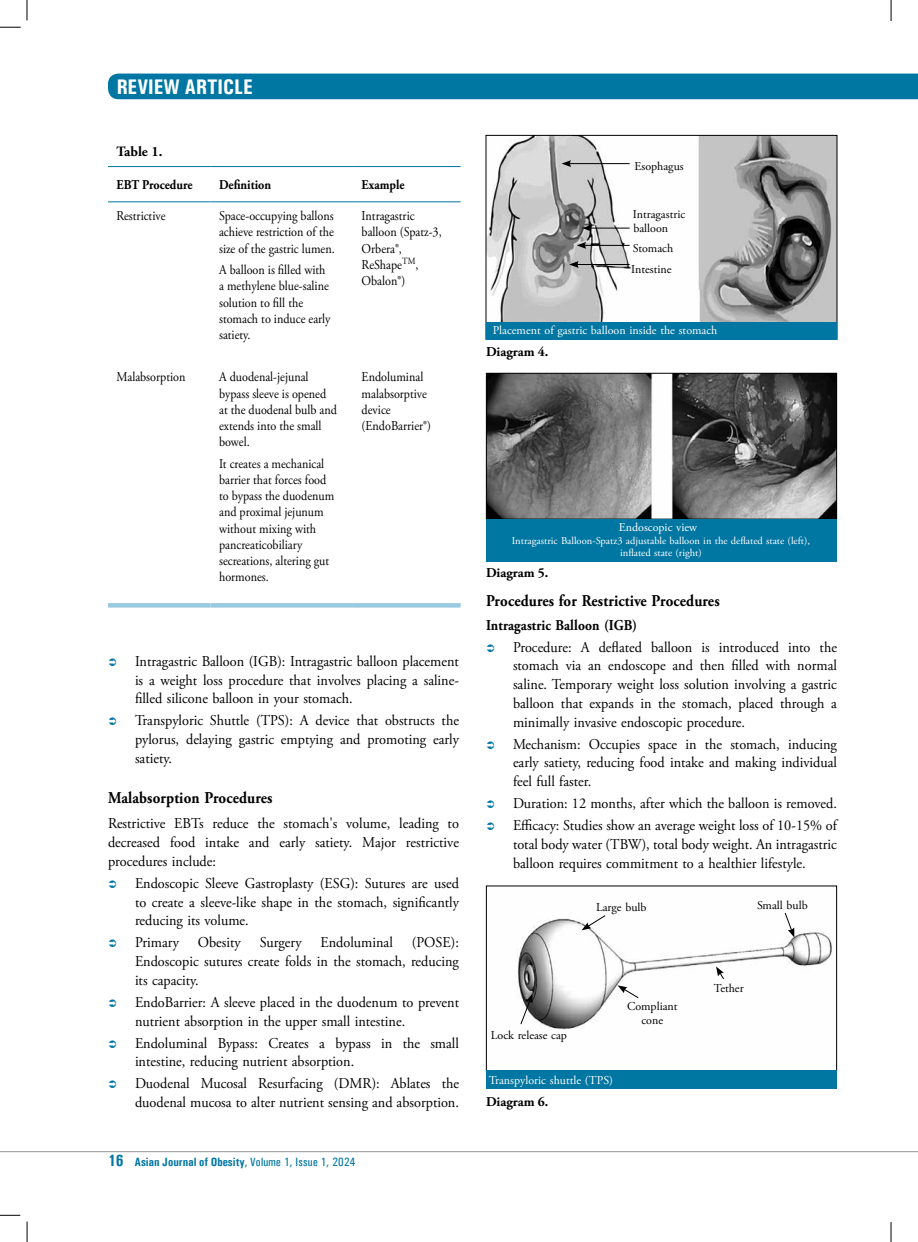
<style>
.page{position:relative;width:918px;height:1242px;background:#fff}
.page>*{position:absolute;margin:0;border:0;box-sizing:border-box;transform-origin:0 0}
.t1{font:700 condensed 21.15px "Univers";color:#fff}
.t2{font:700 16.5px "Adobe Garamond Pro";letter-spacing:.01em;color:#000;scale:.9 1}
.t3{font:15px/18.8px "Adobe Garamond Pro";color:#000;text-align:justify;scale:.95 1}
.t4{font:700 15px "Adobe Garamond Pro";letter-spacing:.01em;color:#000;scale:.9 1}
.t5{font:700 14.25px "Adobe Garamond Pro";color:#000}
.t6{font:13.5px/16.2px "Adobe Garamond Pro";color:#000;scale:.9 1}
.t7{font:700 13.5px "Adobe Garamond Pro";color:#000;scale:.9 1}
.t8{font:700 13.5px "Adobe Garamond Pro";color:#000}
.t9{font:12px/14.1px "Adobe Garamond Pro";color:#000}
.t10{font:12px "Adobe Garamond Pro";color:#fff}
.t11{font:700 condensed 12px "Univers";color:#0076a3}
.t12{font:10.5px/12px "Adobe Garamond Pro";color:#fff;text-align:center}
.s1{font-size:16.5px}
.s2{font-family:"Univers Condensed";font-weight:400;font-stretch:normal}
</style>
<div class="page">
<svg style="left:0;top:27px;width:21px;height:1px"></svg>
<svg style="left:27px;top:0;width:1px;height:20px"></svg>
<svg style="left:27px;top:1222px;width:1px;height:20px"></svg>
<svg style="left:0;top:1215px;width:20px;height:1px"></svg>
<svg style="left:891px;top:0;width:1px;height:21px"></svg>
<svg style="left:891px;top:1222px;width:1px;height:20px"></svg>
<div style="left:108px;top:74px;width:810px;height:25px;background:#0076a3"></div>
<hr style="left:0;top:1151px;width:918px;height:1px;background:#939598">
<hr style="left:108px;top:166px;width:103px;height:1px;background:#0076a3">
<hr style="left:211px;top:166px;width:142px;height:1px;background:#0076a3">
<hr style="left:353px;top:166px;width:108px;height:1px;background:#0076a3">
<hr style="left:108px;top:201px;width:103px;height:1px;background:#0076a3">
<hr style="left:211px;top:201px;width:142px;height:1px;background:#0076a3">
<hr style="left:353px;top:201px;width:108px;height:1px;background:#0076a3">
<div style="left:108px;top:603px;width:103px;height:5px;background:#99c9e0"></div>
<div style="left:211px;top:603px;width:142px;height:5px;background:#99c9e0"></div>
<div style="left:353px;top:603px;width:108px;height:5px;background:#99c9e0"></div>
<img style="left:488px;top:137px;width:347px;height:185px">
<div style="left:486px;top:135px;width:351px;height:205px;border:1px solid #000"></div>
<div style="left:486px;top:322px;width:351px;height:18px;background:#0076a3"></div>
<hr style="left:569px;top:163px;width:61px;height:1px;background:#000">
<svg style="left:562px;top:160px;width:9px;height:7px"></svg>
<hr style="left:589px;top:228px;width:41px;height:1px;background:#000">
<svg style="left:582px;top:225px;width:10px;height:7px"></svg>
<hr style="left:584px;top:245px;width:46px;height:1px;background:#000">
<svg style="left:577px;top:242px;width:9px;height:7px"></svg>
<hr style="left:576px;top:264px;width:54px;height:1px;background:#000">
<svg style="left:569px;top:261px;width:10px;height:7px"></svg>
<img style="left:488px;top:375px;width:347px;height:142px">
<div style="left:486px;top:373px;width:351px;height:146px;border:1px solid #000"></div>
<div style="left:486px;top:519px;width:351px;height:42px;background:#0076a3"></div>
<img style="left:518px;top:918px;width:314px;height:112px">
<div style="left:486px;top:886px;width:351px;height:186px;border:1px solid #000"></div>
<div style="left:486px;top:1071px;width:351px;height:18px;background:#0076a3"></div>
<svg style="left:582px;top:915px;width:24px;height:15px"></svg>
<svg style="left:784px;top:913px;width:10px;height:25px"></svg>
<svg style="left:520px;top:993px;width:13px;height:32px"></svg>
<svg style="left:618px;top:985px;width:21px;height:14px"></svg>
<svg style="left:716px;top:966px;width:9px;height:14px"></svg>
<h1 class="t1" style="left:117px;top:74px;width:138px">Review Article</h1>
<p class="t5" style="left:117px;top:144px;width:47px">Table 1.</p>
<p class="t7" style="left:117px;top:177px;width:86px">EBT Procedure</p>
<p class="t7" style="left:219px;top:177px;width:59px">Definition</p>
<p class="t7" style="left:362px;top:177px;width:49px">Example</p>
<p class="t6" style="left:116px;top:208px;width:56px">Restrictive</p>
<p class="t6" style="left:219px;top:208px;width:130px;text-align:justify">Space-occupying ballons achieve restriction of the size of the gastric lumen.</p>
<p class="t6" style="left:219px;top:262px;width:125px">A balloon is filled with a methylene blue-saline solution to fill the stomach to induce early satiety.</p>
<p class="t6" style="left:362px;top:208px;width:91px">Intragastric balloon (Spatz-3,<br>Orbera®,<br>ReShape<sup>TM</sup>,<br>Obalon®)</p>
<p class="t6" style="left:117px;top:369px;width:78px">Malabsorption</p>
<p class="t6" style="left:219px;top:369px;width:133px">A duodenal-jejunal bypass sleeve is opened at the duodenal bulb and extends into the small bowel.</p>
<p class="t6" style="left:219px;top:456px;width:130px">It creates a mechanical barrier that forces food to bypass the duodenum and proximal jejunum without mixing with pancreaticobiliary secreations, altering gut hormones.</p>
<p class="t6" style="left:362px;top:369px;width:79px">Endoluminal malabsorptive device (EndoBarrier®)</p>
<p class="t3" style="left:135px;top:652px;width:343px">Intragastric Balloon (IGB): Intragastric balloon placement is a weight loss procedure that involves placing a saline&shy;filled silicone balloon in your stomach.</p>
<p class="t3" style="left:135px;top:712px;width:343px">Transpyloric Shuttle (TPS): A device that obstructs the pylorus, delaying gastric emptying and promoting early satiety.</p>
<p class="t2" style="left:108px;top:788px;width:184px">Malabsorption Procedures</p>
<p class="t3" style="left:108px;top:815px;width:371px">Restrictive EBTs reduce the stomach's volume, leading to decreased food intake and early satiety. Major restrictive procedures include:</p>
<p class="t3" style="left:135px;top:874px;width:343px">Endoscopic Sleeve Gastroplasty (ESG): Sutures are used to create a sleeve-like shape in the stomach, significantly reducing its volume.</p>
<p class="t3" style="left:135px;top:934px;width:48px">Primary</p>
<p class="t3" style="left:198px;top:934px;width:47px">Obesity</p>
<p class="t3" style="left:260px;top:934px;width:46px">Surgery</p>
<p class="t3" style="left:321px;top:934px;width:78px">Endoluminal</p>
<p class="t3" style="left:135px;top:934px;width:343px;text-indent:277px">(POSE):<br>Endoscopic sutures create folds in the stomach, reducing its capacity.</p>
<p class="t3" style="left:135px;top:993px;width:343px">EndoBarrier: A sleeve placed in the duodenum to prevent nutrient absorption in the upper small intestine.</p>
<p class="t3" style="left:135px;top:1034px;width:343px">Endoluminal Bypass: Creates a bypass in the small intestine, reducing nutrient absorption.</p>
<p class="t3" style="left:135px;top:1075px;width:343px">Duodenal Mucosal Resurfacing (DMR): Ablates the duodenal mucosa to alter nutrient sensing and absorption.</p>
<p class="t11" style="left:108px;top:1155px;width:249px"><span class="s1">16</span> Asian Journal of Obesity<span class="s2">, Volume 1, Issue 1, 2024</span></p>
<p class="t9" style="left:634px;top:160px;width:51px">Esophagus</p>
<p class="t9" style="left:633px;top:208px;width:54px">Intragastric balloon</p>
<p class="t9" style="left:631px;top:238px;width:43px;line-height:20.9px">Stomach<br>Intestine</p>
<p class="t10" style="left:493px;top:323px;width:226px">Placement of gastric balloon inside the stomach</p>
<p class="t8" style="left:486px;top:344px;width:64px">Diagram 4.</p>
<p class="t10" style="left:619px;top:520px;width:80px">Endoscopic view</p>
<p class="t12" style="left:512px;top:535px;width:300px">Intragastric Balloon-Spatz3 adjustable balloon in the deflated state (left), inflated state (right)</p>
<p class="t8" style="left:486px;top:565px;width:64px">Diagram 5.</p>
<p class="t2" style="left:486px;top:591px;width:261px">Procedures for Restrictive Procedures</p>
<p class="t4" style="left:486px;top:616px;width:170px">Intragastric Balloon (IGB)</p>
<p class="t3" style="left:513px;top:638px;width:343px">Procedure: A deflated balloon is introduced into the stomach via an endoscope and then filled with normal saline. Temporary weight loss solution involving a gastric balloon that expands in the stomach, placed through a minimally invasive endoscopic procedure.</p>
<p class="t3" style="left:513px;top:735px;width:343px">Mechanism: Occupies space in the stomach, inducing early satiety, reducing food intake and making individual feel full faster.</p>
<p class="t3" style="left:513px;top:793px;width:343px;line-height:22px">Duration: 12 months, after which the balloon is removed.<br>Efficacy: Studies show an average weight loss of 10-15% of</p>
<p class="t3" style="left:513px;top:835px;width:343px">total body water (TBW), total body weight. An intragastric balloon requires commitment to a healthier lifestyle.</p>
<p class="t9" style="left:596px;top:900px;width:52px">Large bulb</p>
<p class="t9" style="left:757px;top:898px;width:52px">Small bulb</p>
<p class="t9" style="left:491px;top:1029px;width:78px">Lock release cap</p>
<p class="t10" style="left:489px;top:1073px;width:126px">Transpyloric shuttle (TPS)</p>
<p class="t8" style="left:486px;top:1094px;width:64px">Diagram 6.</p>
<p class="t9" style="left:627px;top:1000px;width:52px;line-height:13.5px;text-align:center">Compliant cone</p>
<p class="t9" style="left:714px;top:981px;width:31px">Tether</p>
</div>
